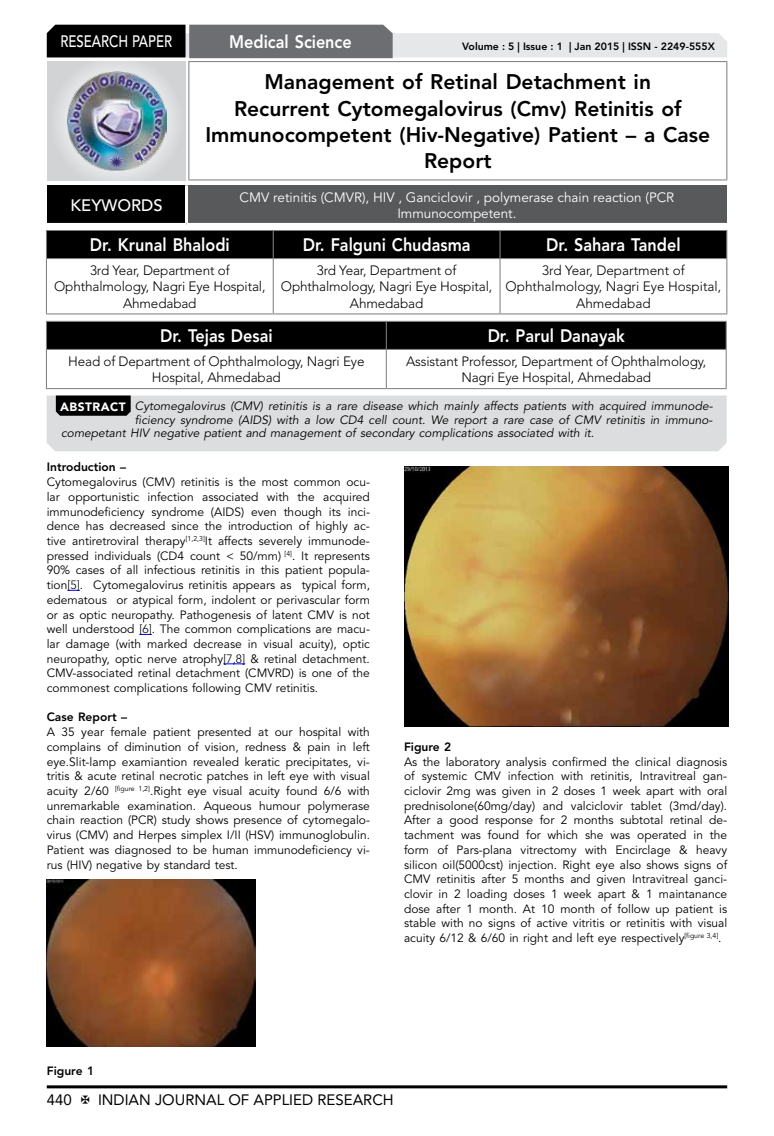
<style>
.page{position:relative;width:774px;height:1136px;background:#fff}
.page>*{position:absolute;margin:0;border:0;box-sizing:border-box;transform-origin:0 0}
.t1{font:800 21px/26.2px "Avenir LT Std";color:#000;text-align:center}
.t2{font:800 18px "Avenir LT Std";color:#fff;scale:.9 1}
.t3{font:500 16.5px "Avenir LT Std";color:#fff;scale:.8 1}
.t4{font:500 16.5px "Avenir LT Std";color:#fff}
.t5{font:15px "Avenir LT Std";color:#000}
.t6{font:300 13.5px/16.2px "Avenir LT Std";letter-spacing:-.01em;color:#000;text-align:center}
.t7{font:13.5px/16.2px "Avenir LT Std";color:#fff;text-align:center}
.t8{font:12px/14.7px "Avenir LT Std";color:#000;text-align:justify}
.t9{font:italic 12px "Avenir LT Std";color:#000}
.t10{font:800 12px "Avenir LT Std";color:#000}
.t11{font:800 10.5px "Avenir LT Std";color:#000}
.s1{font-weight:900;font-style:normal;color:#fff}
.s2{font-weight:300}
</style>
<div class="page">
<hr style="left:47px;top:1085px;width:680px;height:3px;background:#000">
<div style="left:48px;top:62px;width:137px;height:118px;background:linear-gradient(to right,#d9dadb,#d9dadb)"></div>
<img style="left:68px;top:71px;width:99px;height:100px">
<svg style="left:47px;top:25px;width:680px;height:33px;background:#979899"></svg>
<hr style="left:188px;top:61px;width:539px;height:1px;background:#808285">
<hr style="left:188px;top:62px;width:1px;height:117px;background:#808285">
<hr style="left:726px;top:62px;width:1px;height:117px;background:#808285">
<hr style="left:188px;top:179px;width:539px;height:1px;background:#808285">
<div style="left:46px;top:230px;width:681px;height:28px;background:#000"></div>
<hr style="left:46px;top:258px;width:227px;height:1px;background:#808285">
<hr style="left:46px;top:259px;width:1px;height:54px;background:#808285">
<hr style="left:273px;top:258px;width:227px;height:1px;background:#808285">
<hr style="left:273px;top:259px;width:1px;height:54px;background:#808285">
<hr style="left:500px;top:258px;width:227px;height:1px;background:#808285">
<hr style="left:499px;top:259px;width:1px;height:54px;background:#808285">
<hr style="left:726px;top:259px;width:1px;height:54px;background:#808285">
<hr style="left:46px;top:313px;width:227px;height:1px;background:#808285">
<hr style="left:273px;top:313px;width:227px;height:1px;background:#808285">
<hr style="left:500px;top:313px;width:227px;height:1px;background:#808285">
<svg style="left:46px;top:321px;width:681px;height:28px;background:#050505"></svg>
<hr style="left:46px;top:349px;width:340px;height:1px;background:#808285">
<hr style="left:46px;top:350px;width:1px;height:38px;background:#808285">
<hr style="left:386px;top:349px;width:341px;height:1px;background:#808285">
<hr style="left:386px;top:350px;width:1px;height:38px;background:#808285">
<hr style="left:726px;top:350px;width:1px;height:38px;background:#808285">
<hr style="left:46px;top:388px;width:340px;height:1px;background:#808285">
<hr style="left:386px;top:388px;width:341px;height:1px;background:#808285">
<div style="left:47px;top:185px;width:139px;height:39px;background:#000"></div>
<div style="left:186px;top:185px;width:541px;height:39px;background:#58595b"></div>
<hr style="left:185px;top:185px;width:3px;height:38px;background:#fff">
<hr style="left:47px;top:223px;width:139px;height:3px;background:#fff">
<hr style="left:186px;top:223px;width:541px;height:3px;background:#fff">
<div style="left:47px;top:395px;width:680px;height:56px;background:#dcddde"></div>
<svg style="left:56px;top:395px;width:75px;height:20px"></svg>
<svg style="left:67px;top:590px;width:13px;height:1px"></svg>
<svg style="left:139px;top:634px;width:13px;height:1px"></svg>
<svg style="left:223px;top:663px;width:22px;height:1px"></svg>
<img style="left:47px;top:879px;width:208px;height:167px">
<img style="left:404px;top:466px;width:324px;height:260px">
<h3 class="t3" style="left:60px;top:32px;width:139px">RESEARCH PAPER</h3>
<h2 class="t2" style="left:229px;top:31px;width:138px">Medical Science</h2>
<p class="t11" style="left:462px;top:41px;width:254px">Volume : 5 | Issue : 1 | Jan 2015 | ISSN - 2249-555X</p>
<h1 class="t1" style="left:205px;top:69px;width:506px">Management of Retinal Detachment in<br>Recurrent Cytomegalovirus (Cmv) Retinitis of Immunocompetent (Hiv-Negative) Patient – a Case Report</h1>
<h3 class="t4" style="left:71px;top:196px;width:94px">KEYWORDS</h3>
<p class="t7" style="left:240px;top:189px;width:436px">CMV retinitis (CMVR), HIV , Ganciclovir , polymerase chain reaction (PCR<br>Immunocompetent.</p>
<h2 class="t2" style="left:90px;top:234px;width:157px">Dr. Krunal Bhalodi</h2>
<h2 class="t2" style="left:303px;top:234px;width:188px">Dr. Falguni Chudasma</h2>
<h2 class="t2" style="left:546px;top:234px;width:151px">Dr. Sahara Tandel</h2>
<p class="t6" style="left:54px;top:262px;width:213px">3rd Year, Department of<br>Ophthalmology, Nagri Eye Hospital,<br>Ahmedabad</p>
<p class="t6" style="left:281px;top:262px;width:213px">3rd Year, Department of<br>Ophthalmology, Nagri Eye Hospital,<br>Ahmedabad</p>
<p class="t6" style="left:505px;top:262px;width:217px">3rd Year, Department of<br>Ophthalmology, Nagri Eye Hospital,<br>Ahmedabad</p>
<h2 class="t2" style="left:160px;top:325px;width:126px">Dr. Tejas Desai</h2>
<h2 class="t2" style="left:488px;top:325px;width:154px">Dr. Parul Danayak</h2>
<p class="t6" style="left:68px;top:353px;width:298px">Head of Department of Ophthalmology, Nagri Eye<br>Hospital, Ahmedabad</p>
<p class="t6" style="left:406px;top:353px;width:302px">Assistant Professor, Department of Ophthalmology,<br>Nagri Eye Hospital, Ahmedabad</p>
<p class="t9" style="left:60px;top:399px;width:654px"><span class="s1">ABSTRACT</span> Cytomegalovirus (CMV) retinitis is a rare disease which mainly affects patients with acquired immunode-</p>
<p class="t9" style="left:135px;top:413px;width:579px">ficiency syndrome (AIDS) with a low CD4 cell count. We report a rare case of CMV retinitis in immuno-</p>
<p class="t9" style="left:61px;top:426px;width:535px">comepetant HIV negative patient and management of secondary complications associated with it.</p>
<p class="t10" style="left:47px;top:460px;width:81px">Introduction –</p>
<p class="t8" style="left:47px;top:475px;width:325px">Cytomegalovirus (CMV) retinitis is the most common ocu&shy;lar opportunistic infection associated with the acquired immunodeficiency syndrome (AIDS) even though its inci&shy;dence has decreased since the introduction of highly ac&shy;tive antiretroviral therapy<sup>[1,2,3]</sup>It affects severely immunode&shy;pressed individuals (CD4 count &lt; 50/mm) <sup>[4]</sup>. It represents 90% cases of all infectious retinitis in this patient popula&shy;tion<span class="s2">[5]</span>. Cytomegalovirus retinitis appears as typical form, edematous or atypical form, indolent or perivascular form or as optic neuropathy. Pathogenesis of latent CMV is not well understood <span class="s2">[6]</span>. The common complications are macu&shy;lar damage (with marked decrease in visual acuity), optic neuropathy, optic nerve atrophy<span class="s2">[7,8]</span> &amp; retinal detachment.<br>CMV-associated retinal detachment (CMVRD) is one of the commonest complications following CMV retinitis.</p>
<p class="t10" style="left:47px;top:710px;width:82px">Case Report –</p>
<p class="t8" style="left:47px;top:725px;width:325px">A 35 year female patient presented at our hospital with complains of diminution of vision, redness &amp; pain in left eye.Slit-lamp examiantion revealed keratic precipitates, vi&shy;tritis &amp; acute retinal necrotic patches in left eye with visual acuity 2/60 <sup>[figure</sup> <sup>1,2]</sup>.Right eye visual acuity found 6/6 with unremarkable examination. Aqueous humour polymerase chain reaction (PCR) study shows presence of cytomegalo&shy;virus (CMV) and Herpes simplex I/II (HSV) immunoglobulin.<br>Patient was diagnosed to be human immunodeficiency vi&shy;rus (HIV) negative by standard test.</p>
<p class="t10" style="left:404px;top:739px;width:49px">Figure 2</p>
<p class="t8" style="left:404px;top:754px;width:325px">As the laboratory analysis confirmed the clinical diagnosis of systemic CMV infection with retinitis, Intravitreal gan&shy;ciclovir 2mg was given in 2 doses 1 week apart with oral prednisolone(60mg/day) and valciclovir tablet (3md/day).<br>After a good response for 2 months subtotal retinal de&shy;tachment was found for which she was operated in the form of Pars-plana vitrectomy with Encirclage &amp; heavy silicon oil(5000cst) injection. Right eye also shows signs of CMV retinitis after 5 months and given Intravitreal ganci&shy;clovir in 2 loading doses 1 week apart &amp; 1 maintanance dose after 1 month. At 10 month of follow up patient is stable with no signs of active vitritis or retinitis with visual acuity 6/12 &amp; 6/60 in right and left eye respectively<sup>[figure</sup> <sup>3,4]</sup>.</p>
<p class="t10" style="left:47px;top:1063px;width:49px">Figure 1</p>
<p class="t5" style="left:47px;top:1090px;width:27px">440</p>
<p class="t5" style="left:98px;top:1090px;width:297px">INDIAN JOURNAL OF APPLIED RESEARCH</p>
</div>
